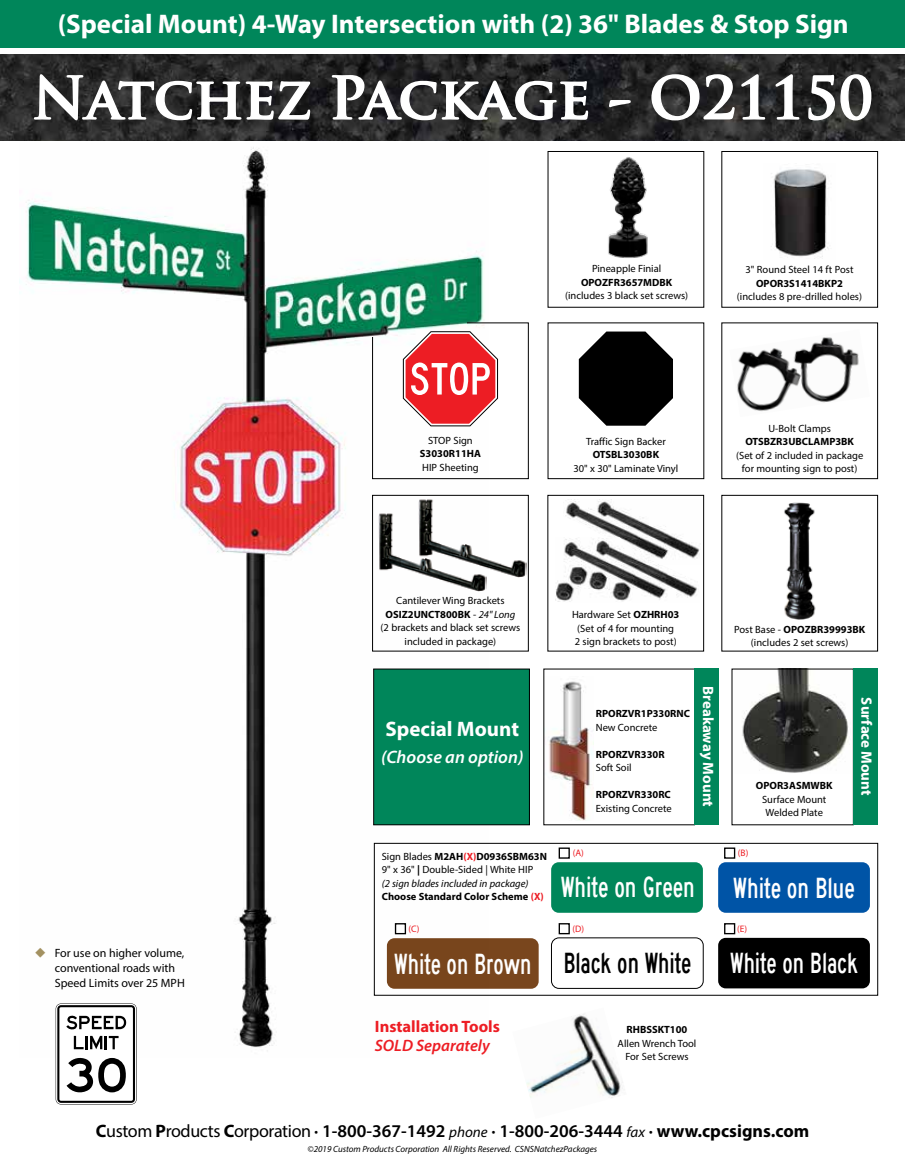
<style>
.page{position:relative;width:905px;height:1175px;background:#fff}
.page>*{position:absolute;margin:0;border:0;box-sizing:border-box;transform-origin:0 0}
.t1{font:700 57px "Trajan Pro";color:#fff}
.t2{font:700 27px "Myriad Pro";color:#fff}
.t3{font:27px "FHWA Series C2000";color:#fff;scale:.82 1}
.t4{font:27px "FHWA Series C2000";color:#fff;scale:.84 1}
.t5{font:700 21px "Myriad Pro";color:#fff}
.t6{font:600 18px "Myriad Pro";color:#000}
.t7{font:italic 600 18px "Myriad Pro";color:#fff}
.t8{font:700 16.5px "Myriad Pro";color:#ed1d24}
.t9{font:italic 600 16.5px "Myriad Pro";color:#ed1d24}
.t10{font:700 15px "Myriad Pro";color:#fff}
.t11{font:12px/15px "Myriad Pro";color:#000}
.t12{font:10.5px/13.5px "Myriad Pro";color:#000;text-align:center}
.t13{font:700 10.5px/13.5px "Myriad Pro";color:#000}
.t14{font:9.45px "Myriad Pro";color:#ed1d24}
.t15{font:italic 9px "Myriad Pro";color:#000}
.s1{font-weight:700}
.s2{font-style:italic}
.s3{font-weight:400}
.s4{color:#ed1d24}
.s5{font-weight:400;font-style:italic}
.s6{color:#000}
.s7{font-weight:400;font-style:italic;font-size:15px}
</style>
<div class="page">
<div style="left:0;top:0;width:904px;height:47px;background:#00865a"></div>
<img style="left:1px;top:55px;width:903px;height:85px">
<svg style="left:33px;top:47px;width:278px;height:93px;background:#484a4a"></svg>
<svg style="left:331px;top:47px;width:258px;height:94px;background:#454747"></svg>
<svg style="left:608px;top:99px;width:23px;height:9px"></svg>
<svg style="left:650px;top:73px;width:116px;height:48px;background:#4a4a4a"></svg>
<svg style="left:774px;top:73px;width:26px;height:47px"></svg>
<svg style="left:807px;top:47px;width:65px;height:74px;background:#535554"></svg>
<img style="left:0;top:55px;width:1px;height:85px">
<div style="left:374px;top:843px;width:504px;height:152px;border:1px solid #000"></div>
<div style="left:551px;top:862px;width:152px;height:50px;background:#00865a;border-radius:8px"></div>
<div style="left:718px;top:862px;width:151px;height:50px;background:#0054a6;border-radius:8px"></div>
<div style="left:388px;top:939px;width:149px;height:48px;background:#79461d;border-radius:6px"></div>
<div style="left:718px;top:937px;width:151px;height:51px;background:#000;border-radius:8px"></div>
<div style="left:724px;top:923px;width:11px;height:11px;border:1px solid #000"></div>
<div style="left:551px;top:937px;width:152px;height:51px;border:1px solid #000;border-radius:8px"></div>
<div style="left:558px;top:923px;width:12px;height:11px;border:1px solid #000"></div>
<div style="left:558px;top:847px;width:12px;height:11px;border:1px solid #000"></div>
<div style="left:724px;top:847px;width:11px;height:11px;border:1px solid #000"></div>
<img style="left:771px;top:169px;width:58px;height:90px">
<div style="left:721px;top:151px;width:157px;height:157px;border:1px solid #000"></div>
<img style="left:784px;top:502px;width:32px;height:117px">
<div style="left:721px;top:495px;width:157px;height:156px;border:1px solid #000"></div>
<img style="left:608px;top:157px;width:40px;height:101px">
<div style="left:547px;top:495px;width:157px;height:156px;border:1px solid #000"></div>
<img style="left:566px;top:499px;width:134px;height:56px">
<svg style="left:565px;top:512px;width:69px;height:25px"></svg>
<img style="left:555px;top:537px;width:144px;height:65px">
<img style="left:488px;top:559px;width:38px;height:18px">
<svg style="left:579px;top:331px;width:94px;height:95px"></svg>
<div style="left:721px;top:322px;width:157px;height:157px;border:1px solid #000"></div>
<img style="left:737px;top:337px;width:122px;height:74px">
<img style="left:20px;top:140px;width:468px;height:917px">
<svg style="left:403px;top:331px;width:95px;height:95px"></svg>
<svg style="left:56px;top:1003px;width:81px;height:101px"></svg>
<img style="left:526px;top:1014px;width:97px;height:84px">
<img style="left:543px;top:676px;width:49px;height:145px">
<div style="left:694px;top:668px;width:25px;height:157px;background:#00865a"></div>
<div style="left:373px;top:669px;width:156px;height:155px;background:#00865a"></div>
<div style="left:373px;top:668px;width:157px;height:157px;border:1px solid #000"></div>
<img style="left:734px;top:668px;width:116px;height:105px">
<div style="left:853px;top:668px;width:24px;height:157px;background:#00865a"></div>
<svg style="left:36px;top:947px;width:9px;height:10px"></svg>
<h2 class="t2" style="left:58px;top:6px;width:792px">(Special Mount) 4-Way Intersection with (2) 36" Blades &amp; Stop Sign</h2>
<h1 class="t1" style="left:32px;top:63px;width:842px">Natchez Package - O21150</h1>
<p class="t12" style="left:428px;top:433px;width:46px">STOP Sign</p>
<p class="t13" style="left:420px;top:446px;width:62px">S3030R11HA</p>
<p class="t12" style="left:422px;top:460px;width:58px">HIP Sheeting</p>
<p class="t12" style="left:592px;top:262px;width:71px">Pineapple Finial</p>
<p class="t13" style="left:581px;top:275px;width:93px">OPOZFR3657MDBK</p>
<p class="t12" style="left:565px;top:289px;width:125px">(includes 3 black set screws)</p>
<p class="t12" style="left:586px;top:434px;width:81px">Traffic Sign Backer</p>
<p class="t13" style="left:592px;top:447px;width:68px">OTSBL3030BK</p>
<p class="t12" style="left:573px;top:461px;width:106px">30" x 30" Laminate Vinyl</p>
<p class="t12" style="left:745px;top:263px;width:109px">3" Round Steel 14 ft Post</p>
<p class="t13" style="left:756px;top:276px;width:88px">OPOR3S1414BKP2</p>
<p class="t12" style="left:737px;top:290px;width:127px">(includes 8 pre-drilled holes)</p>
<p class="t12" style="left:768px;top:421px;width:64px">U-Bolt Clamps</p>
<p class="t13" style="left:745px;top:434px;width:110px">OTSBZR3UBCLAMP3BK</p>
<p class="t12" style="left:736px;top:448px;width:129px">(Set of 2 included in package for mounting sign to post)</p>
<p class="t12" style="left:380px;top:593px;width:141px">Cantilever Wing Brackets<br><span class="s1">OSIZ2UNCT800BK</span> - <span class="s2">24" Long </span>(2 brackets and black set screws included in package)</p>
<p class="t12" style="left:572px;top:607px;width:109px;text-align:left">Hardware Set <span class="s1">OZHRH03 </span>(Set of 4 for mounting<br>2 sign brackets to post)</p>
<h3 class="t5" style="left:385px;top:715px;width:135px">Special Mount</h3>
<h3 class="t7" style="left:381px;top:745px;width:144px">(Choose an option)</h3>
<p class="t13" style="left:382px;top:849px;width:167px"><span class="s3">Sign Blades</span> M2AH<span class="s4">(X)</span>D0936SBM63N <span class="s3">9" x 36"</span> | <span class="s3">Double-Sided | White HIP<br></span><span class="s5">(2 sign blades included in package)<br></span>Choose Standard Color Scheme <span class="s4">(X)</span></p>
<p class="t13" style="left:595px;top:706px;width:96px">RPORZVR1P330RNC</p>
<p class="t12" style="left:595px;top:720px;width:63px">New Concrete</p>
<p class="t13" style="left:595px;top:747px;width:70px">RPORZVR330R</p>
<p class="t12" style="left:595px;top:761px;width:37px">Soft Soil</p>
<p class="t13" style="left:595px;top:787px;width:76px">RPORZVR330RC</p>
<p class="t12" style="left:595px;top:801px;width:78px">Existing Concrete</p>
<h3 class="t10" style="left:718px;top:686px;width:122px;rotate:90deg">Breakaway Mount</h3>
<p class="t14" style="left:573px;top:846px;width:12px">(A)</p>
<h2 class="t4" style="left:560px;top:867px;width:161px">White on Green</h2>
<p class="t12" style="left:734px;top:622px;width:133px">Post Base - <span class="s1">OPOZBR39993BK </span>(includes 2 set screws)</p>
<p class="t13" style="left:755px;top:778px;width:78px">OPOR3ASMWBK</p>
<p class="t12" style="left:762px;top:792px;width:66px">Surface Mount<br>Welded Plate</p>
<p class="t14" style="left:738px;top:846px;width:12px">(B)</p>
<h3 class="t10" style="left:876px;top:697px;width:99px;rotate:90deg">Surface Mount</h3>
<h2 class="t4" style="left:733px;top:867px;width:146px">White on Blue</h2>
<p class="t11" style="left:55px;top:945px;width:131px">For use on higher volume, conventional roads with<br>Speed Limits over 25 MPH</p>
<p class="t14" style="left:408px;top:923px;width:12px">(C)</p>
<p class="t14" style="left:737px;top:923px;width:12px">(E)</p>
<p class="t14" style="left:572px;top:923px;width:13px">(D)</p>
<h2 class="t3" style="left:394px;top:943px;width:364px">White on Brown <span class="s6">Black on White</span></h2>
<h2 class="t3" style="left:730px;top:942px;width:157px">White on Black</h2>
<h3 class="t8" style="left:375px;top:1015px;width:126px">Installation Tools</h3>
<h3 class="t9" style="left:375px;top:1035px;width:116px">SOLD Separately</h3>
<p class="t13" style="left:626px;top:1022px;width:62px">RHBSSKT100</p>
<p class="t12" style="left:617px;top:1036px;width:80px">Allen Wrench Tool<br>For Set Screws</p>
<h3 class="t6" style="left:96px;top:1120px;width:715px"><span class="s1">C</span><span class="s3">ustom</span> <span class="s1">P</span><span class="s3">roducts</span> <span class="s1">C</span><span class="s3">orporation</span> · 1-800-367-1492 <span class="s7">phone</span> · 1-800-206-3444 <span class="s7">fax</span> · <span class="s1">www.cpcsigns.com</span></h3>
<p class="t15" style="left:307px;top:1143px;width:291px">©2019 Custom Products Corporation All Rights Reserved. CSNSNatchezPackages</p>
</div>
